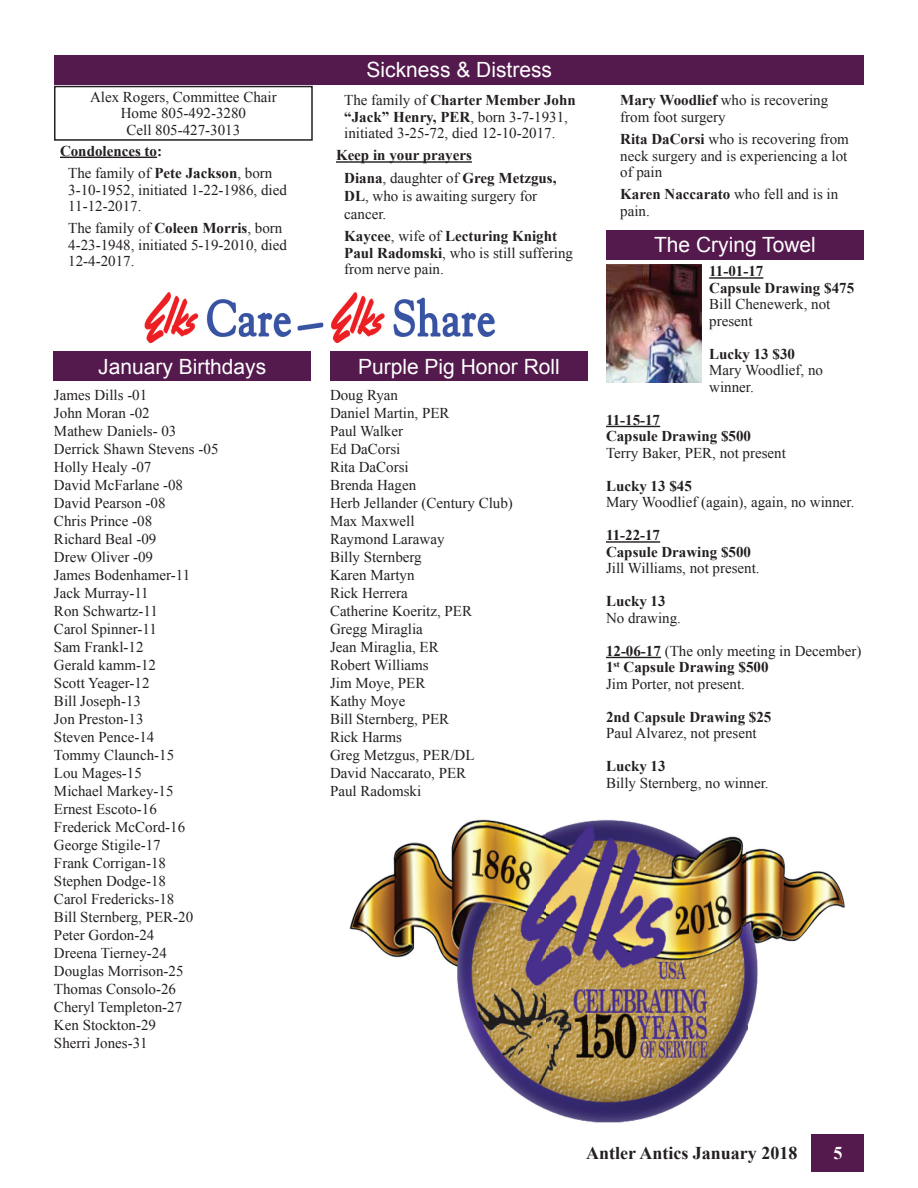
<style>
.page{position:relative;width:918px;height:1188px;background:#fff}
.page>*{position:absolute;margin:0;border:0;box-sizing:border-box;transform-origin:0 0}
.t1{font:21px "Arial";color:#fff}
.t2{font:700 18px "Times New Roman";color:#231f20}
.t3{font:700 18px "Times New Roman";color:#fff}
.t4{font:15px/18px "Times New Roman";color:#231f20}
.t5{font:700 15px/16.5px "Times New Roman";color:#231f20}
.s1{font-weight:400}
.s2{font-weight:700}
</style>
<div class="page">
<div style="left:812px;top:1134px;width:52px;height:38px;background:#54194d"></div>
<img style="left:144px;top:292px;width:351px;height:52px">
<hr style="left:709px;top:277px;width:54px;height:2px;background:#231f20">
<hr style="left:606px;top:426px;width:54px;height:1px;background:#231f20">
<hr style="left:606px;top:541px;width:54px;height:2px;background:#231f20">
<hr style="left:606px;top:657px;width:55px;height:1px;background:#231f20">
<div style="left:606px;top:230px;width:258px;height:30px;background:#54194d"></div>
<div style="left:330px;top:351px;width:258px;height:30px;background:#54194d"></div>
<div style="left:53px;top:351px;width:258px;height:30px;background:#54194d"></div>
<hr style="left:60px;top:157px;width:97px;height:1px;background:#231f20">
<div style="left:54px;top:86px;width:259px;height:55px;border:2px solid #231f20"></div>
<div style="left:55px;top:55px;width:809px;height:30px;background:#54194d"></div>
<hr style="left:336px;top:161px;width:136px;height:2px;background:#231f20">
<img style="left:349px;top:819px;width:496px;height:304px">
<img style="left:606px;top:264px;width:96px;height:118px">
<p class="t4" style="left:90px;top:88px;width:188px;line-height:16.5px;text-align:center">Alex Rogers, Committee Chair<br>Home 805-492-3280<br>Cell 805-427-3013</p>
<p class="t5" style="left:68px;top:139px;width:206px;line-height:22.4px;text-indent:-8px">Condolences to:<br><span class="s1">The family of</span> Pete Jackson<span class="s1">, born</span></p>
<p class="t4" style="left:68px;top:181px;width:220px;line-height:16.5px">3-10-1952, initiated 1-22-1986, died<br>11-12-2017.</p>
<p class="t4" style="left:68px;top:220px;width:220px;line-height:16.5px">The family of <span class="s2">Coleen Morris</span>, born<br>4-23-1948, initiated 5-19-2010, died<br>12-4-2017.</p>
<h1 class="t1" style="left:367px;top:56px;width:187px">Sickness &amp; Distress</h1>
<p class="t4" style="left:344px;top:92px;width:233px;line-height:16.5px">The family of <span class="s2">Charter Member John “Jack” Henry, PER</span>, born 3-7-1931, initiated 3-25-72, died 12-10-2017.</p>
<p class="t5" style="left:344px;top:144px;width:214px;line-height:22.4px;text-indent:-8px">Keep in your prayers<br>Diana<span class="s1">, daughter of</span> Greg Metzgus,</p>
<p class="t4" style="left:344px;top:187px;width:195px"><span class="s2">DL</span>, who is awaiting surgery for cancer.</p>
<p class="t4" style="left:344px;top:228px;width:230px;line-height:16.5px"><span class="s2">Kaycee</span>, wife of <span class="s2">Lecturing Knight<br>Paul Radomski</span>, who is still suffering from nerve pain.</p>
<h1 class="t1" style="left:98px;top:353px;width:170px">January Birthdays</h1>
<h1 class="t1" style="left:358px;top:353px;width:203px">Purple Pig Honor Roll</h1>
<p class="t4" style="left:54px;top:385px;width:166px">James Dills -01<br>John Moran -02<br>Mathew Daniels- 03<br>Derrick Shawn Stevens -05<br>Holly Healy -07<br>David McFarlane -08<br>David Pearson -08<br>Chris Prince -08<br>Richard Beal -09<br>Drew Oliver -09<br>James Bodenhamer-11<br>Jack Murray-11<br>Ron Schwartz-11<br>Carol Spinner-11<br>Sam Frankl-12<br>Gerald kamm-12<br>Scott Yeager-12<br>Bill Joseph-13<br>Jon Preston-13<br>Steven Pence-14<br>Tommy Claunch-15<br>Lou Mages-15<br>Michael Markey-15<br>Ernest Escoto-16<br>Frederick McCord-16<br>George Stigile-17<br>Frank Corrigan-18<br>Stephen Dodge-18<br>Carol Fredericks-18<br>Bill Sternberg, PER-20<br>Peter Gordon-24<br>Dreena Tierney-24<br>Douglas Morrison-25<br>Thomas Consolo-26<br>Cheryl Templeton-27<br>Ken Stockton-29<br>Sherri Jones-31</p>
<p class="t4" style="left:330px;top:386px;width:184px">Doug Ryan<br>Daniel Martin, PER<br>Paul Walker<br>Ed DaCorsi<br>Rita DaCorsi<br>Brenda Hagen<br>Herb Jellander (Century Club)<br>Max Maxwell<br>Raymond Laraway<br>Billy Sternberg<br>Karen Martyn<br>Rick Herrera<br>Catherine Koeritz, PER<br>Gregg Miraglia<br>Jean Miraglia, ER<br>Robert Williams<br>Jim Moye, PER<br>Kathy Moye<br>Bill Sternberg, PER<br>Rick Harms<br>Greg Metzgus, PER/DL<br>David Naccarato, PER<br>Paul Radomski</p>
<p class="t4" style="left:620px;top:92px;width:210px;line-height:16.5px"><span class="s2">Mary Woodlief</span> who is recovering from foot surgery</p>
<p class="t4" style="left:620px;top:131px;width:230px;line-height:16.5px;text-align:justify"><span class="s2">Rita DaCorsi</span> who is recovering from neck surgery and is experiencing a lot of pain</p>
<p class="t4" style="left:620px;top:186px;width:220px;line-height:16.5px"><span class="s2">Karen Naccarato</span> who fell and is in pain.</p>
<h1 class="t1" style="left:654px;top:231px;width:163px">The Crying Towel</h1>
<p class="t5" style="left:709px;top:263px;width:147px">11-01-17<br>Capsule Drawing $475</p>
<p class="t4" style="left:709px;top:296px;width:123px;line-height:16.5px">Bill Chenewerk, not present</p>
<p class="t5" style="left:709px;top:345px;width:87px">Lucky 13 $30</p>
<p class="t4" style="left:709px;top:362px;width:115px;line-height:16.5px">Mary Woodlief, no winner.</p>
<p class="t5" style="left:606px;top:411px;width:147px">11-15-17<br>Capsule Drawing $500</p>
<p class="t4" style="left:606px;top:444px;width:181px">Terry Baker, PER, not present</p>
<p class="t5" style="left:606px;top:477px;width:87px">Lucky 13 $45</p>
<p class="t4" style="left:606px;top:493px;width:250px">Mary Woodlief (again), again, no winner.</p>
<p class="t5" style="left:606px;top:527px;width:147px">11-22-17<br>Capsule Drawing $500</p>
<p class="t4" style="left:606px;top:559px;width:155px">Jill Williams, not present.</p>
<p class="t5" style="left:606px;top:593px;width:61px">Lucky 13</p>
<p class="t4" style="left:606px;top:609px;width:76px">No drawing.</p>
<p class="t4" style="left:606px;top:642px;width:257px;line-height:16.5px"><span class="s2">12-06-17</span> (The only meeting in December)<br><span class="s2">1</span><sup>st</sup> <span class="s2">Capsule Drawing $500<br></span>Jim Porter, not present.</p>
<p class="t5" style="left:606px;top:708px;width:167px">2nd Capsule Drawing $25</p>
<p class="t4" style="left:606px;top:724px;width:152px">Paul Alvarez, not present</p>
<p class="t5" style="left:606px;top:758px;width:61px">Lucky 13</p>
<p class="t4" style="left:606px;top:774px;width:164px">Billy Sternberg, no winner.</p>
<p class="t2" style="left:586px;top:1141px;width:213px">Antler Antics January 2018</p>
<p class="t3" style="left:833px;top:1141px;width:10px">5</p>
</div>
